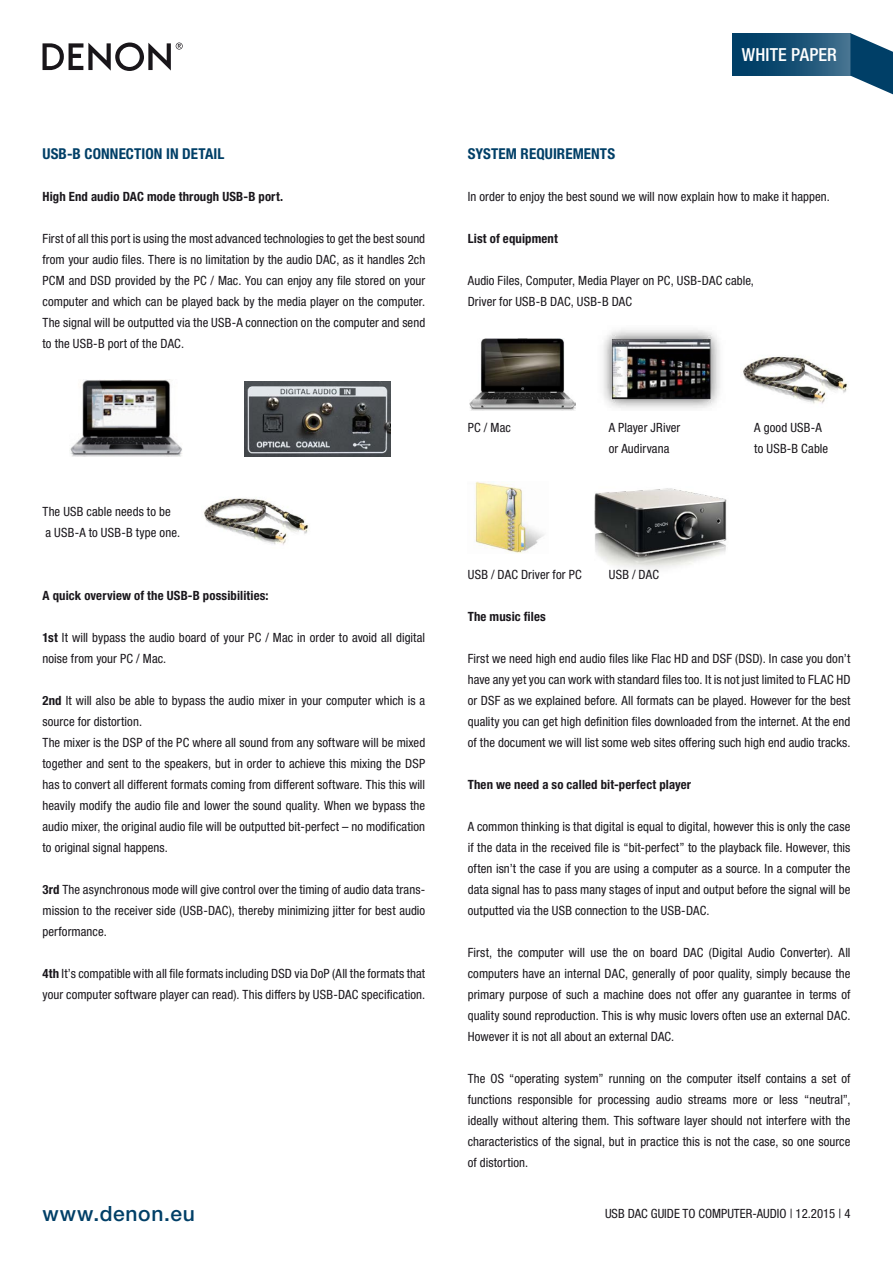
<style>
.page{position:relative;width:893px;height:1263px;background:#fff}
.page>*{position:absolute;margin:0;border:0;box-sizing:border-box;transform-origin:0 0}
.t1{font:500 21px "Helvetica Neue LTW1 G";letter-spacing:.03em;color:#003f67}
.t2{font:500 condensed 18px "Helvetica Neue LTW1 G";letter-spacing:.005em;color:#fff}
.t3{font:700 condensed 15px "Helvetica Neue LTW1 G";letter-spacing:.005em;color:#003f67}
.t4{font:condensed 12.75px/21px "Helvetica Neue LTW1 G";letter-spacing:.005em;color:#1a171c;text-align:justify}
.t5{font:700 condensed 12.75px "Helvetica Neue LTW1 G";letter-spacing:.015em;color:#1a171c}
.s1{font-weight:700}
</style>
<div class="page">
<svg style="left:43px;top:43px;width:140px;height:28px"></svg>
<svg style="left:850px;top:33px;width:43px;height:62px"></svg>
<div style="left:732px;top:33px;width:118px;height:43px;background:linear-gradient(to right,#00355f,#3e6d8b)"></div>
<img style="left:594px;top:488px;width:133px;height:82px">
<img style="left:743px;top:355px;width:105px;height:49px">
<img style="left:204px;top:497px;width:105px;height:48px">
<img style="left:603px;top:329px;width:117px;height:80px">
<img style="left:470px;top:339px;width:106px;height:71px">
<img style="left:475px;top:481px;width:69px;height:72px">
<img style="left:70px;top:379px;width:112px;height:77px">
<img style="left:245px;top:382px;width:145px;height:74px">
<p class="t3" style="left:43px;top:145px;width:183px">USB-B CONNECTION IN DETAIL</p>
<p class="t5" style="left:43px;top:189px;width:242px">High End audio DAC mode through USB-B port.</p>
<p class="t4" style="left:43px;top:228px;width:384px">First of all this port is using the most advanced technologies to get the best sound from your audio files. There is no limitation by the audio DAC, as it handles 2ch PCM and DSD provided by the PC / Mac. You can enjoy any file stored on your computer and which can be played back by the media player on the computer.<br>The signal will be outputted via the USB-A connection on the computer and send to the USB-B port of the DAC.</p>
<p class="t4" style="left:43px;top:501px;width:139px">The USB cable needs to be<br>a USB-A to USB-B type one.</p>
<p class="t5" style="left:43px;top:588px;width:228px">A quick overview of the USB-B possibilities:</p>
<p class="t4" style="left:43px;top:627px;width:384px"><span class="s1">1st</span> It will bypass the audio board of your PC / Mac in order to avoid all digital noise from your PC / Mac.</p>
<p class="t4" style="left:43px;top:690px;width:384px;text-align:left"><span class="s1">2nd</span> It will also be able to bypass the audio mixer in your computer which is a source for distortion.<br>The mixer is the DSP of the PC where all sound from any software will be mixed together and sent to the speakers, but in order to achieve this mixing the DSP has to convert all different formats coming from different software. This this will heavily modify the audio file and lower the sound quality. When we bypass the audio mixer, the original audio file will be outputted bit-perfect – no modification to original signal happens.</p>
<p class="t4" style="left:43px;top:879px;width:384px"><span class="s1">3rd</span> The asynchronous mode will give control over the timing of audio data trans&shy;mission to the receiver side (USB-DAC), thereby minimizing jitter for best audio performance.</p>
<p class="t4" style="left:43px;top:963px;width:384px"><span class="s1">4th</span> It’s compatible with all file formats including DSD via DoP (All the formats that your computer software player can read). This differs by USB-DAC specification.</p>
<h1 class="t1" style="left:43px;top:1200px;width:154px">www.denon.eu</h1>
<h2 class="t2" style="left:742px;top:43px;width:96px">WHITE PAPER</h2>
<p class="t3" style="left:468px;top:145px;width:149px">SYSTEM REQUIREMENTS</p>
<p class="t4" style="left:468px;top:186px;width:364px">In order to enjoy the best sound we will now explain how to make it happen.</p>
<p class="t5" style="left:468px;top:231px;width:92px">List of equipment</p>
<p class="t4" style="left:468px;top:270px;width:288px">Audio Files, Computer, Media Player on PC, USB-DAC cable,<br>Driver for USB-B DAC, USB-B DAC</p>
<p class="t4" style="left:468px;top:417px;width:45px">PC / Mac</p>
<p class="t4" style="left:609px;top:417px;width:73px">A Player JRiver</p>
<p class="t4" style="left:754px;top:417px;width:69px">A good USB-A</p>
<p class="t4" style="left:609px;top:438px;width:62px">or Audirvana</p>
<p class="t4" style="left:754px;top:438px;width:75px">to USB-B Cable</p>
<p class="t4" style="left:468px;top:564px;width:115px">USB / DAC Driver for PC</p>
<p class="t4" style="left:609px;top:564px;width:52px">USB / DAC</p>
<p class="t5" style="left:468px;top:609px;width:80px">The music files</p>
<p class="t4" style="left:468px;top:648px;width:384px">First we need high end audio files like Flac HD and DSF (DSD). In case you don’t have any yet you can work with standard files too. It is not just limited to FLAC HD or DSF as we explained before. All formats can be played. However for the best quality you can get high definition files downloaded from the internet. At the end of the document we will list some web sites offering such high end audio tracks.</p>
<p class="t5" style="left:468px;top:777px;width:225px">Then we need a so called bit-perfect player</p>
<p class="t4" style="left:468px;top:816px;width:384px">A common thinking is that digital is equal to digital, however this is only the case if the data in the received file is “bit-perfect” to the playback file. However, this often isn’t the case if you are using a computer as a source. In a computer the data signal has to pass many stages of input and output before the signal will be outputted via the USB connection to the USB-DAC.</p>
<p class="t4" style="left:468px;top:942px;width:384px">First, the computer will use the on board DAC (Digital Audio Converter). All computers have an internal DAC, generally of poor quality, simply because the primary purpose of such a machine does not offer any guarantee in terms of quality sound reproduction. This is why music lovers often use an external DAC.<br>However it is not all about an external DAC.</p>
<p class="t4" style="left:468px;top:1068px;width:384px">The OS “operating system” running on the computer itself contains a set of functions responsible for processing audio streams more or less “neutral”, ideally without altering them. This software layer should not interfere with the characteristics of the signal, but in practice this is not the case, so one source of distortion.</p>
<p class="t4" style="left:605px;top:1203px;width:247px">USB DAC GUIDE TO COMPUTER-AUDIO | 12.2015 | 4</p>
</div>
